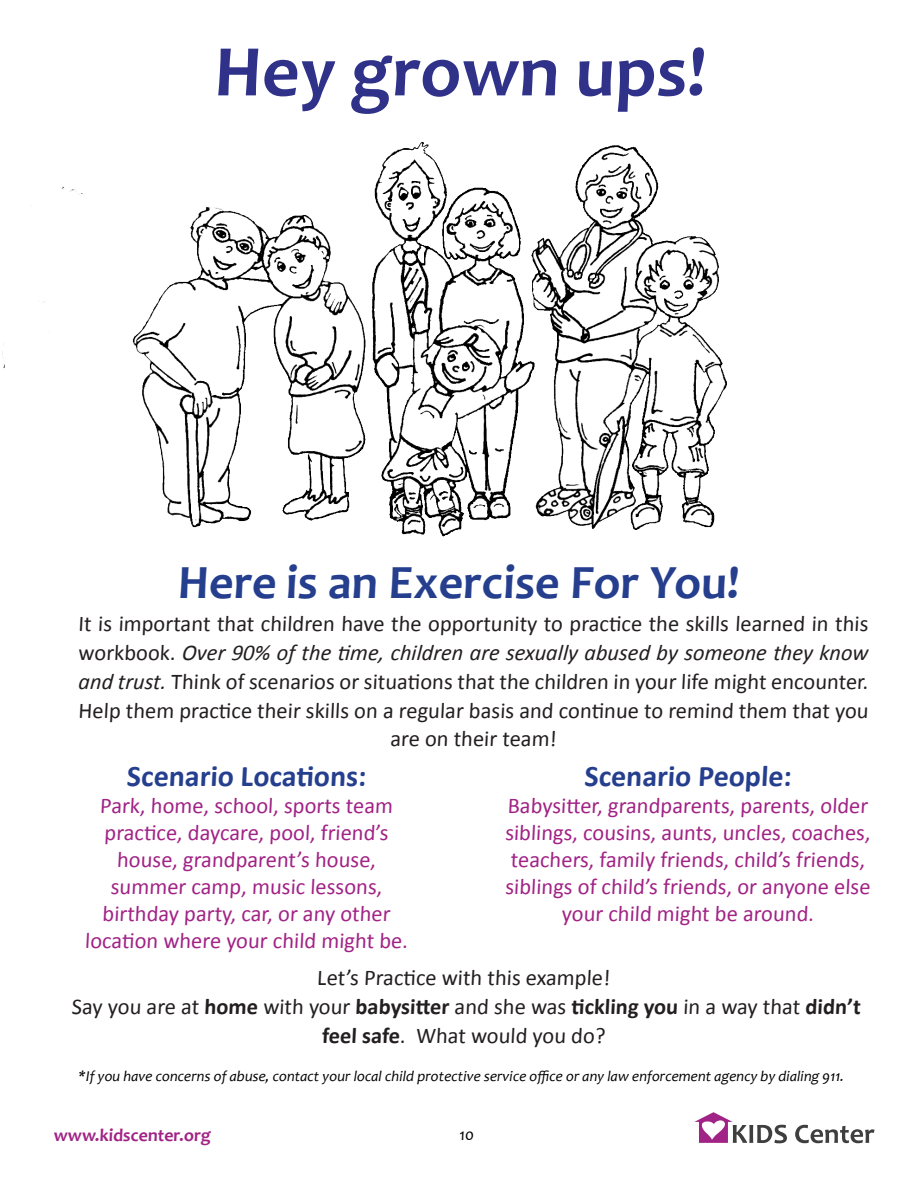
<style>
.page{position:relative;width:918px;height:1188px;background:#fff}
.page>*{position:absolute;margin:0;border:0;box-sizing:border-box;transform-origin:0 0}
.t1{font:700 73.5px "Candara";color:#30328a}
.t2{font:700 48px "Candara";color:#253f8e}
.t3{font:700 30px "Calibri";color:#253f8e}
.t4{font:22.5px/28.8px "Calibri";color:#231f20;text-align:center}
.t5{font:22.5px/27px "Calibri";color:#a12385;text-align:center}
.t6{font:700 18px "Candara";color:#a12385}
.t7{font:16.5px "Candara";color:#000}
.t8{font:italic 15px "Candara";color:#000}
.s1{font-style:italic}
.s2{font-weight:700}
</style>
<div class="page">
<img style="left:2px;top:183px;width:725px;height:319px">
<svg style="left:167px;top:502px;width:708px;height:642px"></svg>
<svg style="left:348px;top:142px;width:211px;height:46px"></svg>
<svg style="left:576px;top:145px;width:131px;height:57px"></svg>
<p class="t1" style="left:213px;top:25px;width:498px">Hey grown ups!</p>
<h2 class="t2" style="left:177px;top:552px;width:566px">Here is an Exercise For You!</h2>
<p class="t4" style="left:78px;top:609px;width:793px">It is important that children have the opportunity to practice the skills learned in this workbook. <span class="s1">Over 90% of the time, children are sexually abused by someone they know and trust.</span> Think of scenarios or situations that the children in your life might encounter.<br>Help them practice their skills on a regular basis and continue to remind them that you are on their team!</p>
<p class="t3" style="left:127px;top:756px;width:243px">Scenario Locations:</p>
<p class="t5" style="left:85px;top:792px;width:326px">Park, home, school, sports team practice, daycare, pool, friend’s house, grandparent’s house, summer camp, music lessons, birthday party, car, or any other location where your child might be.</p>
<p class="t3" style="left:584px;top:756px;width:211px">Scenario People:</p>
<p class="t5" style="left:505px;top:792px;width:368px">Babysitter, grandparents, parents, older siblings, cousins, aunts, uncles, coaches, teachers, family friends, child’s friends, siblings of child’s friends, or anyone else your child might be around.</p>
<p class="t4" style="left:317px;top:963px;width:296px">Let’s Practice with this example!</p>
<p class="t4" style="left:72px;top:992px;width:792px">Say you are at <span class="s2">home</span> with your <span class="s2">babysitter</span> and she was <span class="s2">tickling you</span> in a way that <span class="s2">didn’t feel safe</span>. What would you do?</p>
<p class="t8" style="left:78px;top:1067px;width:768px">*If you have concerns of abuse, contact your local child protective service office or any law enforcement agency by dialing 911.</p>
<p class="t6" style="left:53px;top:1124px;width:160px">www.kidscenter.org</p>
<p class="t7" style="left:459px;top:1124px;width:17px">10</p>
</div>
